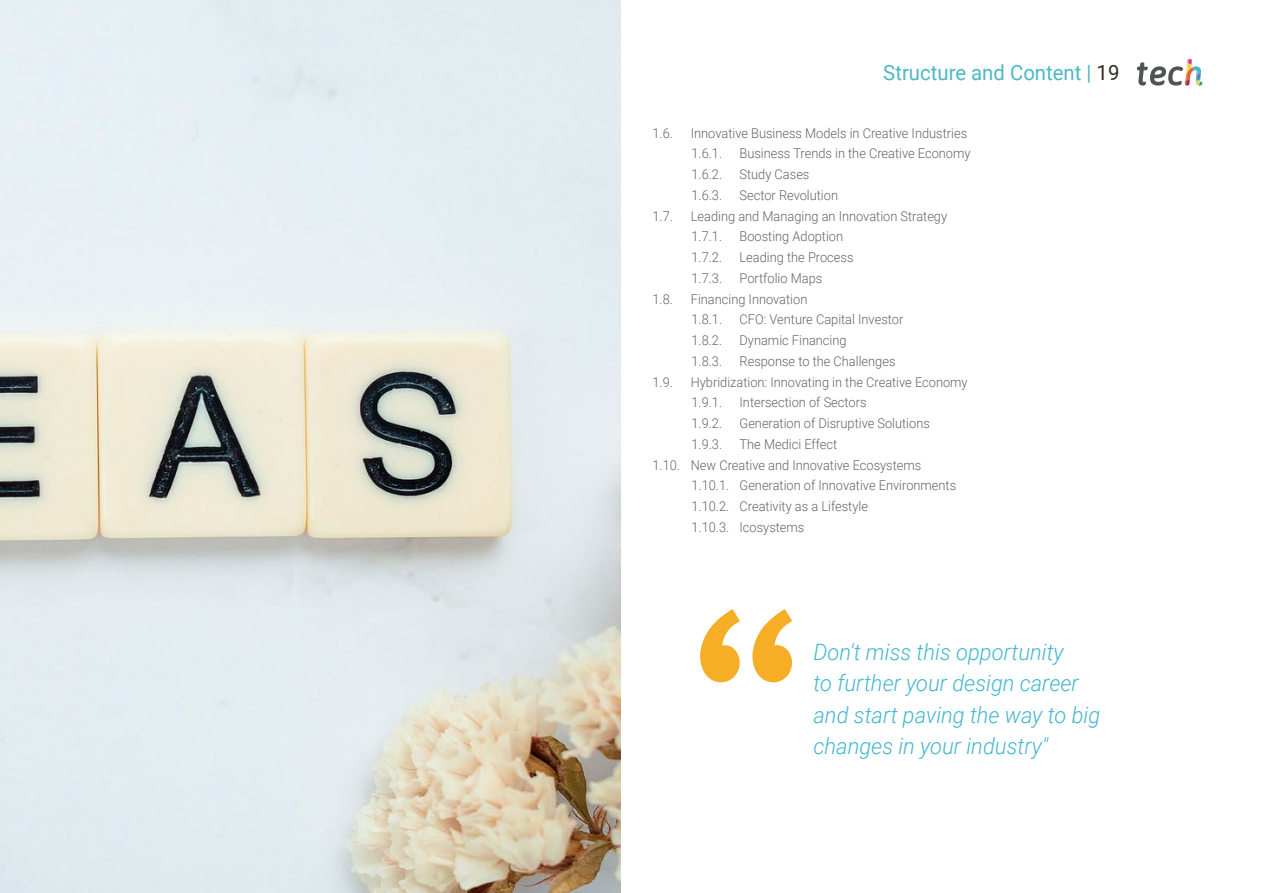
<style>
.page{position:relative;width:1263px;height:893px;background:#fff}
.page>*{position:absolute;margin:0;border:0;box-sizing:border-box;transform-origin:0 0}
.t1{font:italic 300 22.5px/31.5px "Roboto";color:#43b7cf}
.t2{font:21px "Roboto";color:#4db7c5}
.t3{font:300 13.5px/20.7px "Roboto";color:#61646a;scale:.95 1}
.s1{color:#312e20}
</style>
<div class="page">
<img style="left:0;top:0;width:621px;height:893px">
<svg style="left:1137px;top:59px;width:65px;height:27px"></svg>
<svg style="left:700px;top:609px;width:92px;height:73px"></svg>
<h2 class="t2" style="left:883px;top:57px;width:238px">Structure and Content | <span class="s1">19</span></h2>
<p class="t3" style="left:652px;top:122px;width:23px">1.6.</p>
<p class="t3" style="left:691px;top:122px;width:292px">Innovative Business Models in Creative Industries<br>1.6.1.</p>
<p class="t3" style="left:739px;top:143px;width:245px">Business Trends in the Creative Economy</p>
<p class="t3" style="left:691px;top:164px;width:34px">1.6.2.</p>
<p class="t3" style="left:739px;top:164px;width:75px">Study Cases</p>
<p class="t3" style="left:691px;top:184px;width:34px">1.6.3.</p>
<p class="t3" style="left:739px;top:184px;width:105px">Sector Revolution</p>
<p class="t3" style="left:652px;top:205px;width:23px">1.7.</p>
<p class="t3" style="left:691px;top:205px;width:271px">Leading and Managing an Innovation Strategy<br>1.7.1.</p>
<p class="t3" style="left:739px;top:226px;width:111px">Boosting Adoption</p>
<p class="t3" style="left:691px;top:247px;width:34px">1.7.2.</p>
<p class="t3" style="left:739px;top:247px;width:121px">Leading the Process</p>
<p class="t3" style="left:691px;top:267px;width:34px">1.7.3.</p>
<p class="t3" style="left:739px;top:267px;width:89px">Portfolio Maps</p>
<p class="t3" style="left:652px;top:288px;width:23px">1.8.</p>
<p class="t3" style="left:691px;top:288px;width:124px">Financing Innovation<br>1.8.1.</p>
<p class="t3" style="left:739px;top:309px;width:174px">CFO: Venture Capital Investor</p>
<p class="t3" style="left:691px;top:330px;width:34px">1.8.2.</p>
<p class="t3" style="left:739px;top:330px;width:114px">Dynamic Financing</p>
<p class="t3" style="left:691px;top:350px;width:34px">1.8.3.</p>
<p class="t3" style="left:739px;top:350px;width:166px">Response to the Challenges</p>
<p class="t3" style="left:652px;top:371px;width:23px">1.9.</p>
<p class="t3" style="left:691px;top:371px;width:293px">Hybridization: Innovating in the Creative Economy<br>1.9.1.</p>
<p class="t3" style="left:739px;top:392px;width:135px">Intersection of Sectors</p>
<p class="t3" style="left:691px;top:413px;width:34px">1.9.2.</p>
<p class="t3" style="left:739px;top:413px;width:202px">Generation of Disruptive Solutions</p>
<p class="t3" style="left:691px;top:433px;width:34px">1.9.3.</p>
<p class="t3" style="left:739px;top:433px;width:104px">The Medici Effect</p>
<p class="t3" style="left:652px;top:454px;width:284px">1.10. New Creative and Innovative Ecosystems</p>
<p class="t3" style="left:691px;top:475px;width:280px">1.10.1. Generation of Innovative Environments</p>
<p class="t3" style="left:691px;top:496px;width:187px">1.10.2. Creativity as a Lifestyle</p>
<p class="t3" style="left:691px;top:516px;width:120px">1.10.3. Icosystems</p>
<h1 class="t1" style="left:813px;top:635px;width:288px">Don't miss this opportunity<br>to further your design career and start paving the way to big changes in your industry"</h1>
</div>
